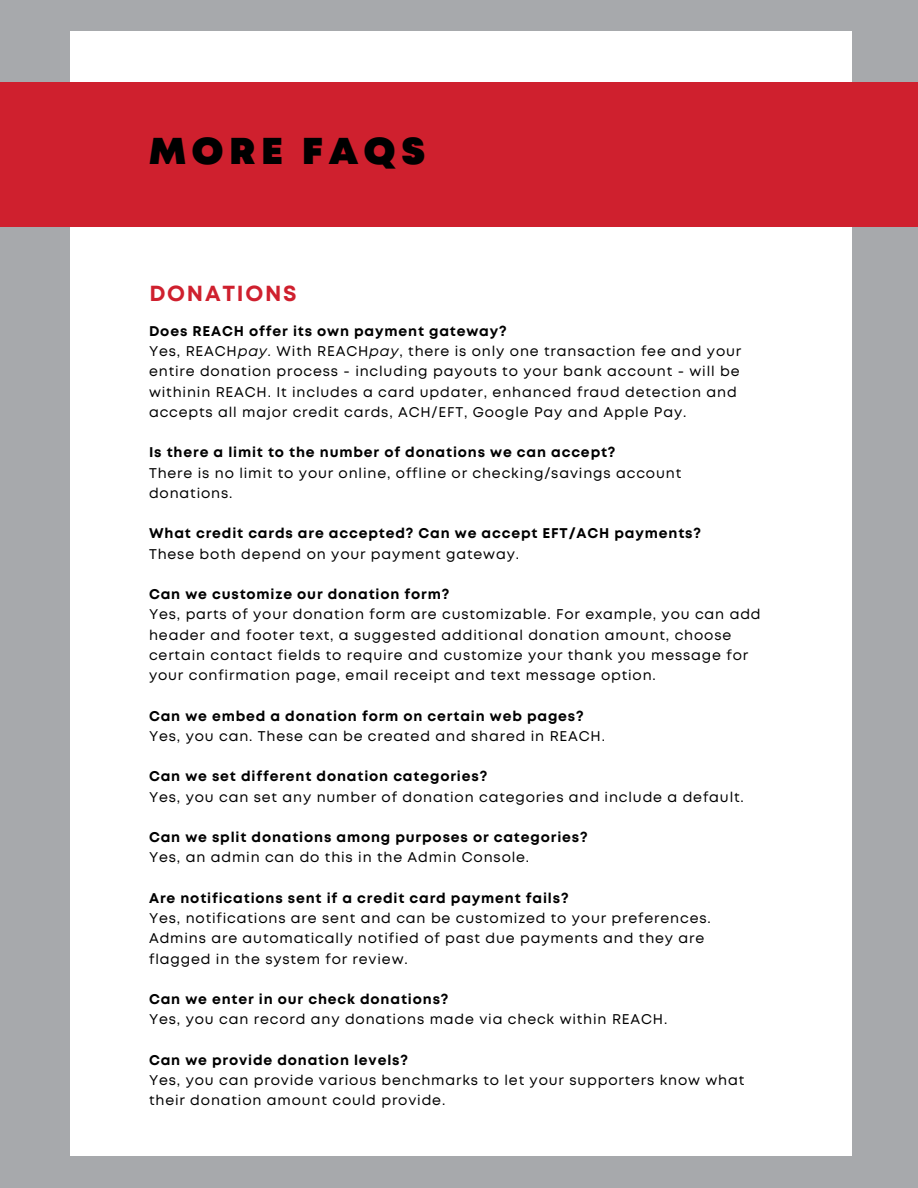
<style>
.page{position:relative;width:918px;height:1188px;background:#a7a9ac}
.page>*{position:absolute;margin:0;border:0;box-sizing:border-box;transform-origin:0 0}
.t1{font:900 37.35px "Mont";letter-spacing:.16em;color:#000}
.t2{font:700 21.75px "Mont";letter-spacing:.08em;color:#cf202e}
.t3{font:14.1px/20.2px "Mont";letter-spacing:.06em;color:#000}
.t4{font:700 14.1px "Mont";letter-spacing:.06em;color:#000}
.s1{font-style:italic}
</style>
<div class="page">
<div style="left:71px;top:31px;width:780px;height:1125px;background:#fff"></div>
<div style="left:0;top:82px;width:918px;height:144px;background:#cf202e"></div>
<p class="t1" style="left:149px;top:137px;width:278px">MORE FAQS</p>
<p class="t2" style="left:149px;top:286px;width:149px">DONATIONS</p>
<p class="t4" style="left:149px;top:326px;width:359px">Does REACH offer its own payment gateway?</p>
<h1 class="t3" style="left:149px;top:342px;width:594px">Yes, REACH<span class="s1">pay.</span> With REACH<span class="s1">pay</span>, there is only one transaction fee and your entire donation process - including payouts to your bank account - will be withinin REACH. It includes a card updater, enhanced fraud detection and accepts all major credit cards, ACH/EFT, Google Pay and Apple Pay.</h1>
<h2 class="t4" style="left:149px;top:447px;width:468px">Is there a limit to the number of donations we can accept?</h2>
<p class="t3" style="left:149px;top:464px;width:534px">There is no limit to your online, offline or checking/savings account donations.</p>
<p class="t4" style="left:149px;top:528px;width:554px">What credit cards are accepted? Can we accept EFT/ACH payments?</p>
<p class="t3" style="left:149px;top:545px;width:371px">These both depend on your payment gateway.</p>
<p class="t4" style="left:149px;top:589px;width:302px">Can we customize our donation form?</p>
<p class="t3" style="left:149px;top:605px;width:613px">Yes, parts of your donation form are customizable. For example, you can add header and footer text, a suggested additional donation amount, choose certain contact fields to require and customize your thank you message for your confirmation page, email receipt and text message option.</p>
<p class="t4" style="left:149px;top:710px;width:436px">Can we embed a donation form on certain web pages?</p>
<p class="t3" style="left:149px;top:727px;width:457px">Yes, you can. These can be created and shared in REACH.</p>
<p class="t4" style="left:149px;top:771px;width:340px">Can we set different donation categories?</p>
<p class="t3" style="left:149px;top:788px;width:596px">Yes, you can set any number of donation categories and include a default.</p>
<p class="t4" style="left:149px;top:832px;width:440px">Can we split donations among purposes or categories?</p>
<p class="t3" style="left:149px;top:848px;width:382px">Yes, an admin can do this in the Admin Console.</p>
<p class="t4" style="left:149px;top:893px;width:421px">Are notifications sent if a credit card payment fails?</p>
<p class="t3" style="left:149px;top:909px;width:563px">Yes, notifications are sent and can be customized to your preferences.<br>Admins are automatically notified of past due payments and they are flagged in the system for review.</p>
<p class="t4" style="left:149px;top:994px;width:301px">Can we enter in our check donations?</p>
<p class="t3" style="left:149px;top:1010px;width:520px">Yes, you can record any donations made via check within REACH.</p>
<p class="t4" style="left:149px;top:1055px;width:260px">Can we provide donation levels?</p>
<p class="t3" style="left:149px;top:1071px;width:597px">Yes, you can provide various benchmarks to let your supporters know what their donation amount could provide.</p>
</div>
